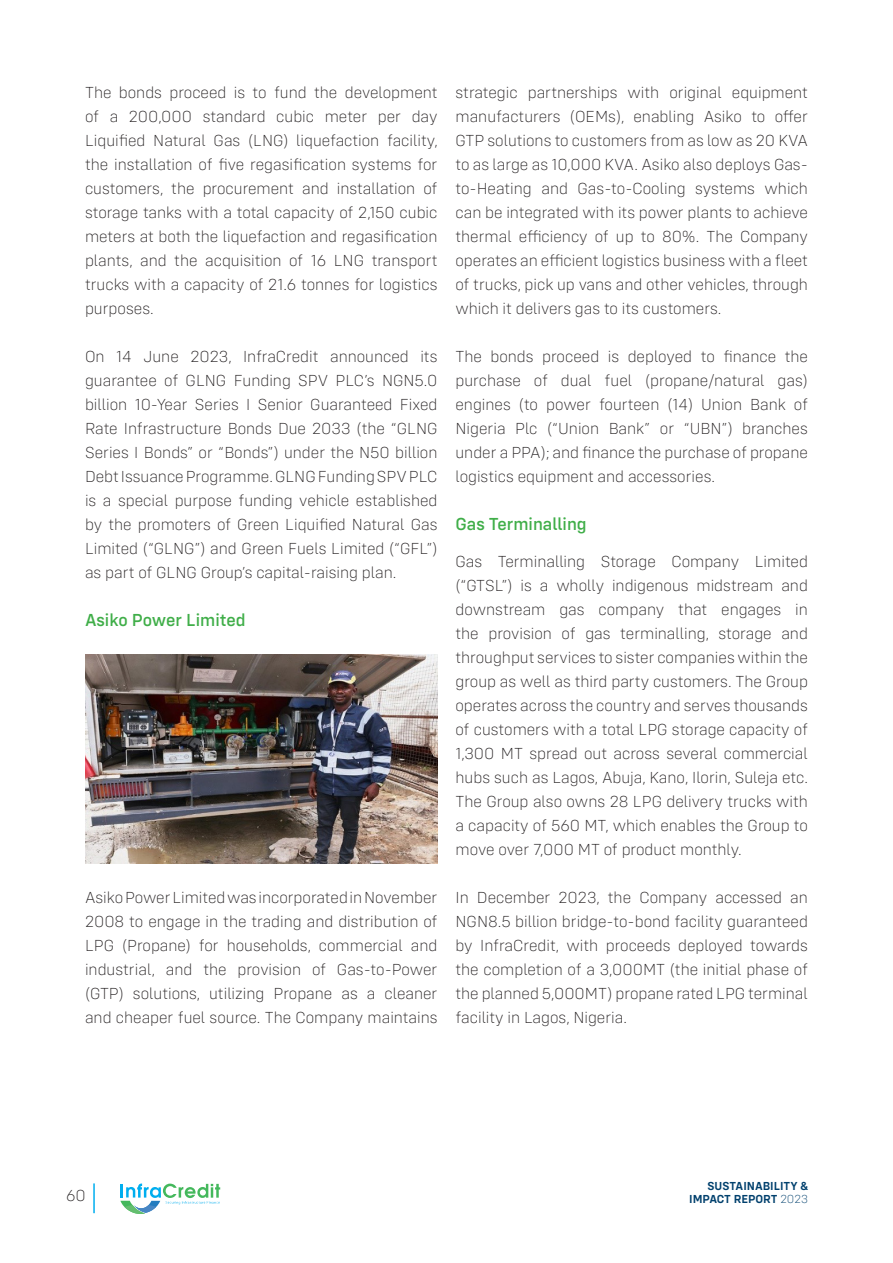
<style>
.page{position:relative;width:893px;height:1263px;background:#fff}
.page>*{position:absolute;margin:0;border:0;box-sizing:border-box;transform-origin:0 0}
.Smaller_HD{font:500 18px "Config";color:#40ae49}
.t1{font:200 16.5px/24px "Config";color:#231f20;text-align:justify}
.t2{font:200 16.5px "Config Alt";color:#231f20}
.t3{font:600 12px/13.5px "Config";color:#00406d;text-align:right}
.s1{font-weight:200}
</style>
<div class="page">
<hr style="left:93px;top:1183px;width:2px;height:30px;background:#00aeef">
<svg style="left:120px;top:1183px;width:100px;height:31px"></svg>
<img style="left:85px;top:654px;width:352px;height:210px">
<p class="t1" style="left:85px;top:80px;width:354px">The bonds proceed is to fund the development of a 200,000 standard cubic meter per day Liquified Natural Gas (LNG) liquefaction facility, the installation of five regasification systems for customers, the procurement and installation of storage tanks with a total capacity of 2,150 cubic meters at both the liquefaction and regasification plants, and the acquisition of 16 LNG transport trucks with a capacity of 21.6 tonnes for logistics purposes.</p>
<p class="t1" style="left:85px;top:344px;width:354px">On 14 June 2023, InfraCredit announced its guarantee of GLNG Funding SPV PLC’s NGN5.0 billion 10-Year Series I Senior Guaranteed Fixed Rate Infrastructure Bonds Due 2033 (the “GLNG Series I Bonds” or “Bonds”) under the N50 billion Debt Issuance Programme. GLNG Funding SPV PLC is a special purpose funding vehicle established by the promoters of Green Liquified Natural Gas Limited (“GLNG”) and Green Fuels Limited (“GFL”) as part of GLNG Group’s capital-raising plan.</p>
<p class="Smaller_HD" style="left:85px;top:609px;width:162px">Asiko Power Limited</p>
<p class="t1" style="left:85px;top:885px;width:354px">Asiko Power Limited was incorporated in November 2008 to engage in the trading and distribution of LPG (Propane) for households, commercial and industrial, and the provision of Gas-to-Power (GTP) solutions, utilizing Propane as a cleaner and cheaper fuel source. The Company maintains</p>
<p class="t1" style="left:455px;top:80px;width:354px">strategic partnerships with original equipment manufacturers (OEMs), enabling Asiko to offer GTP solutions to customers from as low as 20 KVA to as large as 10,000 KVA. Asiko also deploys Gas&shy;to-Heating and Gas-to-Cooling systems which can be integrated with its power plants to achieve thermal efficiency of up to 80%. The Company operates an efficient logistics business with a fleet of trucks, pick up vans and other vehicles, through which it delivers gas to its customers.</p>
<p class="t1" style="left:455px;top:344px;width:354px">The bonds proceed is deployed to finance the purchase of dual fuel (propane/natural gas) engines (to power fourteen (14) Union Bank of Nigeria Plc (“Union Bank” or “UBN”) branches under a PPA); and finance the purchase of propane logistics equipment and accessories.</p>
<p class="Smaller_HD" style="left:455px;top:513px;width:133px">Gas Terminalling</p>
<p class="t1" style="left:455px;top:549px;width:354px">Gas Terminalling Storage Company Limited (“GTSL”) is a wholly indigenous midstream and downstream gas company that engages in the provision of gas terminalling, storage and throughput services to sister companies within the group as well as third party customers. The Group operates across the country and serves thousands of customers with a total LPG storage capacity of 1,300 MT spread out across several commercial hubs such as Lagos, Abuja, Kano, Ilorin, Suleja etc.<br>The Group also owns 28 LPG delivery trucks with a capacity of 560 MT, which enables the Group to move over 7,000 MT of product monthly.</p>
<p class="t1" style="left:455px;top:885px;width:354px">In December 2023, the Company accessed an NGN8.5 billion bridge-to-bond facility guaranteed by InfraCredit, with proceeds deployed towards the completion of a 3,000MT (the initial phase of the planned 5,000MT) propane rated LPG terminal facility in Lagos, Nigeria.</p>
<p class="t2" style="left:66px;top:1186px;width:21px">60</p>
<p class="t3" style="left:689px;top:1178px;width:120px">SUSTAINABILITY &amp;<br>IMPACT REPORT <span class="s1">2023</span></p>
</div>
